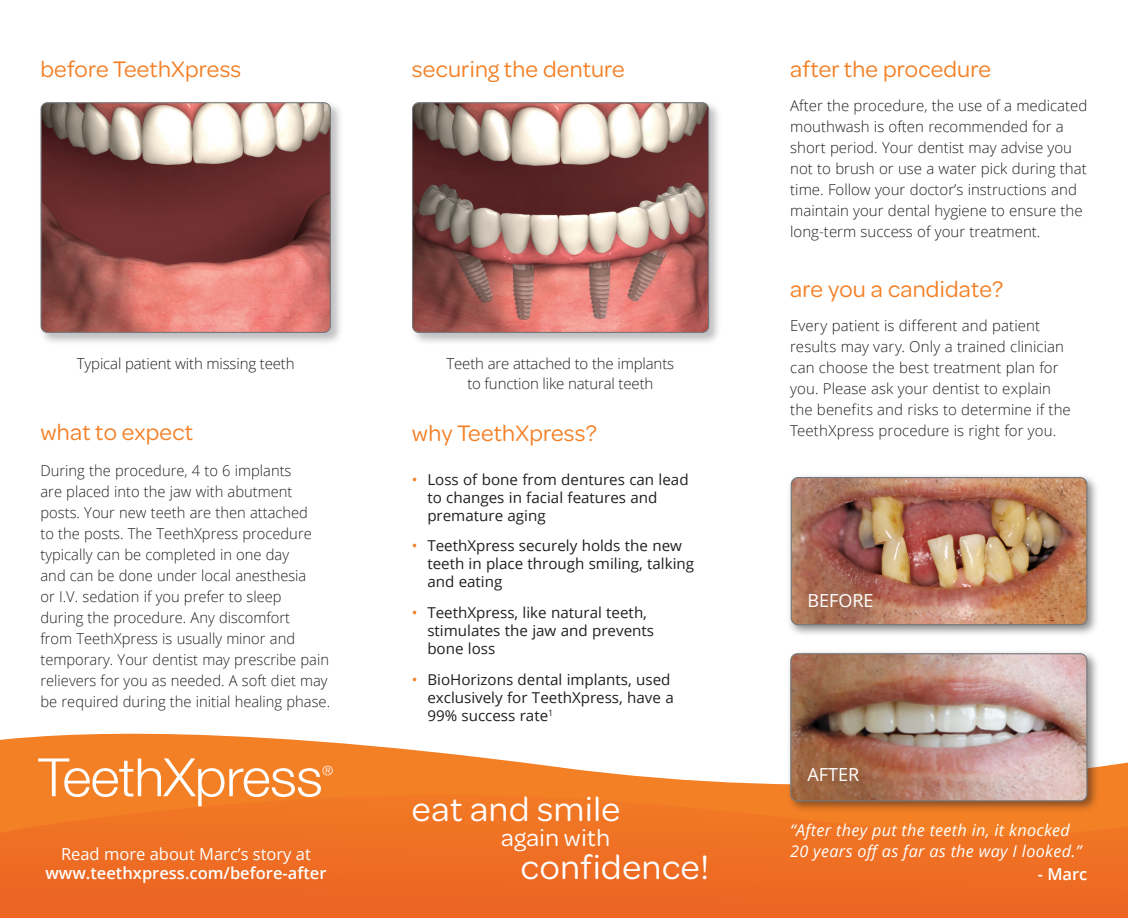
<style>
.page{position:relative;width:1128px;height:918px;background:#fff}
.page>*{position:absolute;margin:0;border:0;box-sizing:border-box;transform-origin:0 0}
.t1{font:36px "Omnes";letter-spacing:.02em;color:#fff}
.t2{font:25.2px "Omnes";letter-spacing:.02em;color:#fff}
.t3{font:24px "Omnes";letter-spacing:.01em;color:#f48026}
.t4{font:18px "Open Sans";color:#fff}
.t5{font:600 16.5px "Open Sans";color:#fff}
.t6{font:16.5px "Open Sans";color:#fff}
.t7{font:italic 16.2px/21px "Open Sans";letter-spacing:.02em;color:#fff}
.t8{font:300 15px/21px "Open Sans";color:#231f20}
.t9{font:15px/18px "Open Sans";color:#231f20}
.t10{font:15px "Open Sans";color:#f48026}
</style>
<div class="page">
<div style="left:786px;top:473px;width:313px;height:164px;background:#231f20;opacity:.53"></div>
<img style="left:791px;top:478px;width:295px;height:147px">
<div style="left:790px;top:477px;width:297px;height:148px;border:1px solid #76787b;border-radius:7px"></div>
<svg style="left:0;top:733px;width:1127px;height:54px;fill:#f48026"></svg>
<svg style="left:0;top:787px;width:1127px;height:131px;background:#ee6f23"></svg>
<div style="left:39px;top:101px;width:304px;height:244px;background:#919295;opacity:.58"></div>
<img style="left:41px;top:103px;width:289px;height:229px">
<div style="left:41px;top:102px;width:290px;height:231px;border:1px solid #76787b;border-radius:6px"></div>
<div style="left:410px;top:101px;width:311px;height:244px;background:#919295;opacity:.58"></div>
<img style="left:412px;top:103px;width:296px;height:229px">
<div style="left:412px;top:102px;width:297px;height:231px;border:1px solid #76787b;border-radius:6px"></div>
<svg style="left:38px;top:758px;width:294px;height:48px;background:#f59850"></svg>
<div style="left:785px;top:649px;width:314px;height:165px;background:#231f20;opacity:.53"></div>
<img style="left:790px;top:654px;width:296px;height:147px">
<div style="left:790px;top:653px;width:297px;height:148px;border:1px solid #76787b;border-radius:7px"></div>
<p class="t3" style="left:40px;top:53px;width:202px">before TeethXpress</p>
<p class="t3" style="left:412px;top:53px;width:214px">securing the denture</p>
<p class="t8" style="left:77px;top:353px;width:219px">Typical patient with missing teeth</p>
<p class="t8" style="left:446px;top:353px;width:229px">Teeth are attached to the implants</p>
<p class="t8" style="left:467px;top:373px;width:187px">to function like natural teeth</p>
<p class="t3" style="left:790px;top:53px;width:202px">after the procedure</p>
<p class="t8" style="left:790px;top:95px;width:299px">After the procedure, the use of a medicated mouthwash is often recommended for a short period. Your dentist may advise you not to brush or use a water pick during that time. Follow your doctor’s instructions and maintain your dental hygiene to ensure the long-term success of your treatment.</p>
<p class="t3" style="left:790px;top:273px;width:214px">are you a candidate?</p>
<p class="t8" style="left:790px;top:315px;width:282px">Every patient is different and patient results may vary. Only a trained clinician can choose the best treatment plan for you. Please ask your dentist to explain the benefits and risks to determine if the</p>
<p class="t3" style="left:40px;top:416px;width:154px">what to expect</p>
<p class="t8" style="left:790px;top:420px;width:267px">TeethXpress procedure is right for you.</p>
<p class="t3" style="left:412px;top:417px;width:186px">why TeethXpress?</p>
<p class="t8" style="left:40px;top:460px;width:291px">During the procedure, 4 to 6 implants<br>are placed into the jaw with abutment posts. Your new teeth are then attached<br>to the posts. The TeethXpress procedure typically can be completed in one day<br>and can be done under local anesthesia<br>or I.V. sedation if you prefer to sleep<br>during the procedure. Any discomfort<br>from TeethXpress is usually minor and temporary. Your dentist may prescribe pain relievers for you as needed. A soft diet may be required during the initial healing phase.</p>
<p class="t6" style="left:61px;top:843px;width:251px">Read more about Marc’s story at</p>
<p class="t5" style="left:45px;top:862px;width:282px">www.teethxpress.com/before-after</p>
<p class="t10" style="left:412px;top:469px;width:7px">•</p>
<p class="t9" style="left:427px;top:470px;width:263px">Loss of bone from dentures can lead to changes in facial features and premature aging</p>
<p class="t10" style="left:412px;top:536px;width:7px">•</p>
<p class="t9" style="left:427px;top:537px;width:268px">TeethXpress securely holds the new teeth in place through smiling, talking and eating</p>
<p class="t10" style="left:412px;top:603px;width:7px">•</p>
<p class="t9" style="left:427px;top:604px;width:228px">TeethXpress, like natural teeth, stimulates the jaw and prevents bone loss</p>
<p class="t10" style="left:412px;top:670px;width:7px">•</p>
<p class="t9" style="left:427px;top:671px;width:248px">BioHorizons dental implants, used exclusively for TeethXpress, have a<br>99% success rate<sup>1</sup></p>
<p class="t1" style="left:412px;top:785px;width:210px">eat and smile</p>
<p class="t2" style="left:501px;top:821px;width:110px">again with</p>
<p class="t1" style="left:520px;top:843px;width:190px">confidence!</p>
<p class="t4" style="left:807px;top:588px;width:68px">BEFORE</p>
<p class="t4" style="left:807px;top:762px;width:53px">AFTER</p>
<p class="t7" style="left:790px;top:819px;width:293px">“After they put the teeth in, it knocked<br>20 years off as far as the way I looked.”</p>
<p class="t5" style="left:1037px;top:863px;width:51px">- Marc</p>
</div>
